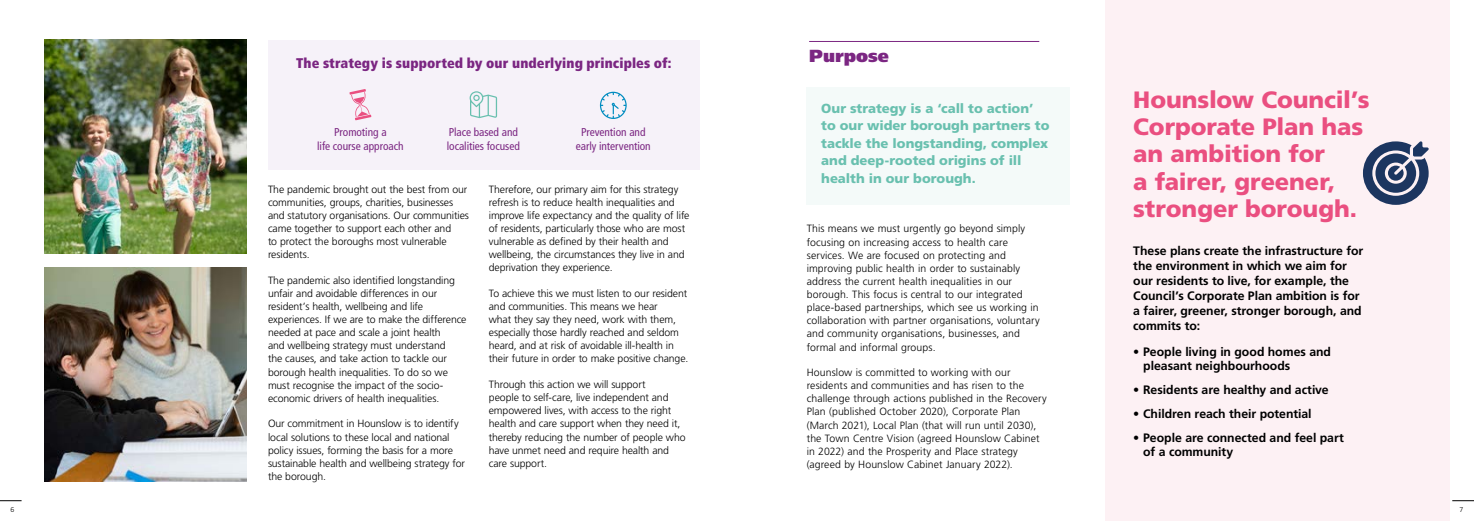
<style>
.page{position:relative;width:1474px;height:521px;background:#fff}
.page>*{position:absolute;margin:0;border:0;box-sizing:border-box;transform-origin:0 0}
.t1{font:900 23.62px/27.1px "Frutiger LT Std";letter-spacing:-.005em;color:#ea4f80}
.t2{font:900 17.5px "Frutiger LT Std";color:#7b2682}
.t3{font:900 condensed 14px "Frutiger LT Std";letter-spacing:.005em;color:#7b2682}
.t4{font:900 13.12px/17.5px "Frutiger LT Std";color:#69c0af}
.t5{font:700 12.25px/14.9px "Frutiger LT Std";letter-spacing:-.005em;color:#000}
.t6{font:condensed 11.38px/13.7px "Frutiger LT Std";letter-spacing:-.005em;color:#7b2682;text-align:center}
.t7{font:300 10.5px/13.1px "Frutiger LT Std";letter-spacing:-.005em;color:#000}
.t8{font:300 7px "Frutiger LT Std";color:#000}
</style>
<div class="page">
<div style="left:1105px;top:0;width:344px;height:521px;background:#fdf1f4"></div>
<div style="left:806px;top:88px;width:263px;height:117px;background:#f4faf9"></div>
<hr style="left:809px;top:41px;width:230px;height:1px;background:#7b2682">
<svg style="left:1363px;top:141px;width:65px;height:64px"></svg>
<div style="left:268px;top:40px;width:431px;height:130px;background:#f6f2f9"></div>
<svg style="left:349px;top:89px;width:22px;height:31px"></svg>
<svg style="left:469px;top:91px;width:28px;height:27px"></svg>
<svg style="left:600px;top:92px;width:26px;height:27px"></svg>
<img style="left:45px;top:40px;width:202px;height:213px">
<img style="left:45px;top:268px;width:202px;height:213px">
<svg style="left:0;top:500px;width:22px;height:1px"></svg>
<svg style="left:1452px;top:500px;width:21px;height:1px"></svg>
<h1 class="t3" style="left:296px;top:54px;width:377px">The strategy is supported by our underlying principles of:</h1>
<p class="t6" style="left:317px;top:125px;width:88px">Promoting a<br>life course approach</p>
<p class="t6" style="left:447px;top:125px;width:75px;text-align:left">Place based and localities focused</p>
<p class="t6" style="left:576px;top:125px;width:76px">Prevention and early intervention</p>
<p class="t7" style="left:268px;top:182px;width:202px">The pandemic brought out the best from our communities, groups, charities, businesses and statutory organisations. Our communities came together to support each other and<br>to protect the boroughs most vulnerable residents.</p>
<p class="t7" style="left:268px;top:274px;width:200px">The pandemic also identified longstanding unfair and avoidable differences in our resident’s health, wellbeing and life experiences. If we are to make the difference needed at pace and scale a joint health<br>and wellbeing strategy must understand<br>the causes, and take action to tackle our borough health inequalities. To do so we must recognise the impact of the socio&shy;economic drivers of health inequalities.</p>
<p class="t7" style="left:268px;top:417px;width:198px">Our commitment in Hounslow is to identify local solutions to these local and national policy issues, forming the basis for a more sustainable health and wellbeing strategy for the borough.</p>
<p class="t7" style="left:489px;top:182px;width:202px">Therefore, our primary aim for this strategy refresh is to reduce health inequalities and improve life expectancy and the quality of life of residents, particularly those who are most vulnerable as defined by their health and wellbeing, the circumstances they live in and deprivation they experience.</p>
<p class="t7" style="left:489px;top:287px;width:201px">To achieve this we must listen to our resident and communities. This means we hear<br>what they say they need, work with them, especially those hardly reached and seldom heard, and at risk of avoidable ill-health in their future in order to make positive change.</p>
<p class="t7" style="left:489px;top:378px;width:198px">Through this action we will support<br>people to self-care, live independent and empowered lives, with access to the right health and care support when they need it, thereby reducing the number of people who have unmet need and require health and care support.</p>
<h1 class="t2" style="left:809px;top:45px;width:81px">Purpose</h1>
<p class="t4" style="left:821px;top:99px;width:230px">Our strategy is a ‘call to action’ to our wider borough partners to tackle the longstanding, complex and deep-rooted origins of ill health in our borough.</p>
<p class="t7" style="left:806px;top:222px;width:234px">This means we must urgently go beyond simply focusing on increasing access to health care services. We are focused on protecting and improving public health in order to sustainably address the current health inequalities in our borough. This focus is central to our integrated place-based partnerships, which see us working in collaboration with partner organisations, voluntary and community organisations, businesses, and formal and informal groups.</p>
<p class="t7" style="left:806px;top:366px;width:242px">Hounslow is committed to working with our residents and communities and has risen to the challenge through actions published in the Recovery Plan (published October 2020), Corporate Plan (March 2021), Local Plan (that will run until 2030), the Town Centre Vision (agreed Hounslow Cabinet in 2022) and the Prosperity and Place strategy (agreed by Hounslow Cabinet January 2022).</p>
<h2 class="t1" style="left:1133px;top:86px;width:238px">Hounslow Council’s<br>Corporate Plan has an ambition for<br>a fairer, greener, stronger borough.</h2>
<p class="t5" style="left:1133px;top:244px;width:231px">These plans create the infrastructure for the environment in which we aim for our residents to live, for example, the Council’s Corporate Plan ambition is for a fairer, greener, stronger borough, and commits to:</p>
<p class="t5" style="left:1143px;top:345px;width:189px;line-height:14px;text-indent:-10px">• People living in good homes and pleasant neighbourhoods</p>
<p class="t5" style="left:1133px;top:382px;width:197px">• Residents are healthy and active</p>
<p class="t5" style="left:1133px;top:406px;width:180px">• Children reach their potential</p>
<p class="t5" style="left:1143px;top:431px;width:202px;line-height:14px;text-indent:-10px">• People are connected and feel part of a community</p>
<p class="t8" style="left:11px;top:505px;width:5px">6</p>
<p class="t8" style="left:1459px;top:505px;width:5px">7</p>
</div>
